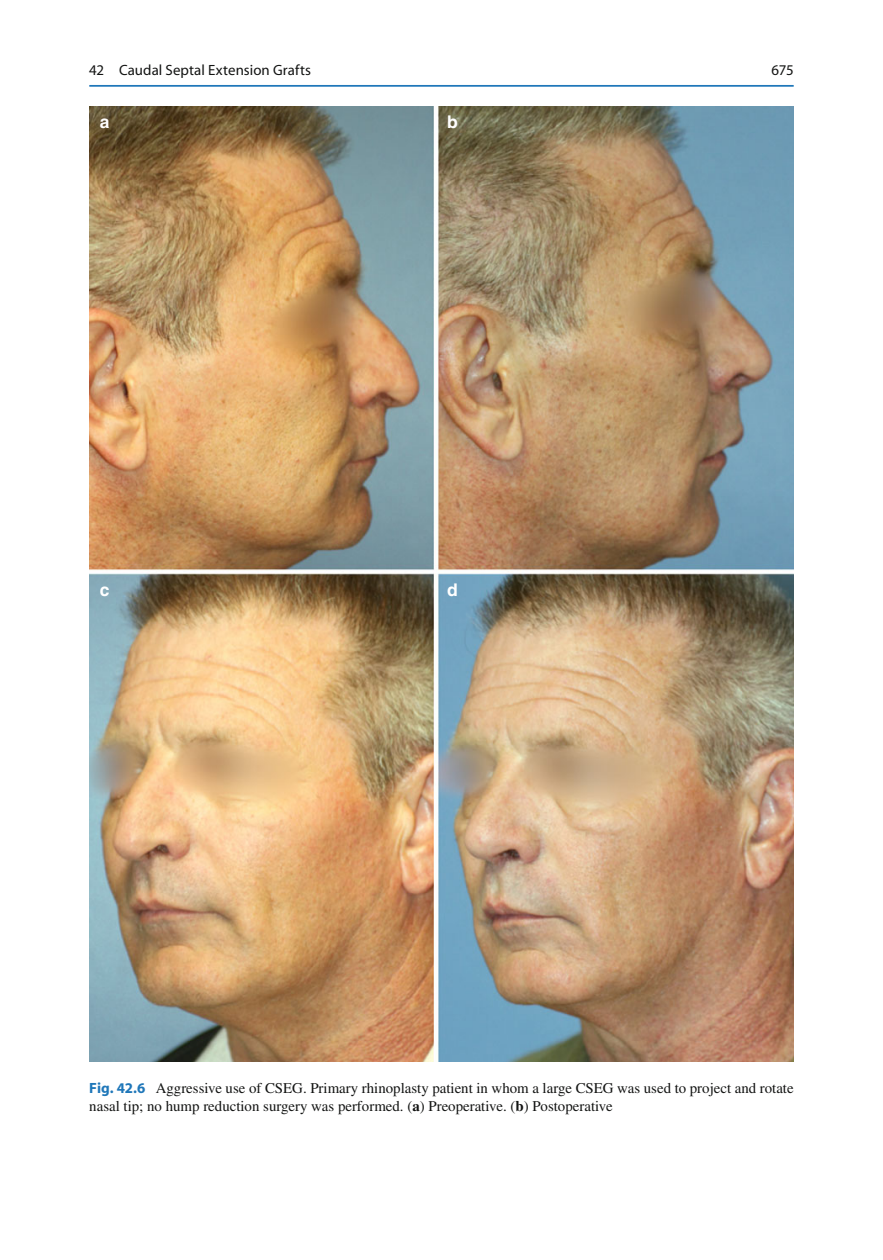
<style>
.page{position:relative;width:883px;height:1260px;background:#fff}
.page>*{position:absolute;margin:0;border:0;box-sizing:border-box;transform-origin:0 0}
.t1{font:700 17.5px "Helvetica";color:#fff}
.t2{font:14.88px/17.5px "Times";color:#131413}
.t3{font:14.88px "Myriad";letter-spacing:.005em;color:#131413}
.s1{font-family:"Myriad";font-weight:700;color:#1f77b9}
.s2{font-weight:700}
</style>
<div class="page">
<hr style="left:89px;top:85px;width:705px;height:2px;background:#1f77b9">
<img style="left:89px;top:106px;width:705px;height:955px">
<p class="t3" style="left:89px;top:64px;width:223px">42 Caudal Septal Extension Grafts</p>
<p class="t3" style="left:772px;top:64px;width:24px">675</p>
<p class="t1" style="left:100px;top:112px;width:11px">a</p>
<p class="t1" style="left:447px;top:112px;width:12px">b</p>
<p class="t1" style="left:100px;top:580px;width:11px">c</p>
<p class="t1" style="left:447px;top:580px;width:12px">d</p>
<p class="t2" style="left:89px;top:1081px;width:706px"><span class="s1">Fig. 42.6</span> Aggressive use of CSEG. Primary rhinoplasty patient in whom a large CSEG was used to project and rotate nasal tip; no hump reduction surgery was performed. ( <span class="s2">a</span> ) Preoperative. ( <span class="s2">b</span> ) Postoperative</p>
</div>
